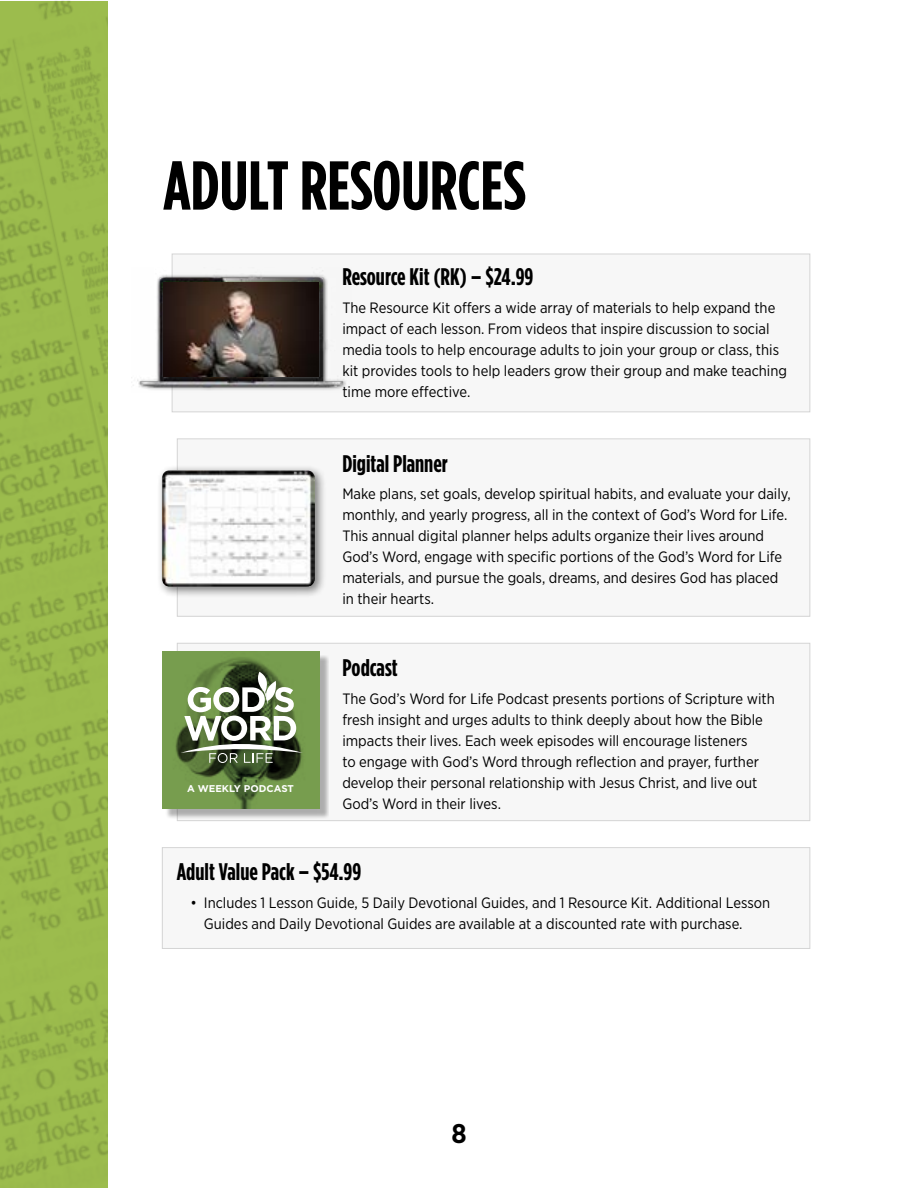
<style>
.page{position:relative;width:918px;height:1188px;background:#fff}
.page>*{position:absolute;margin:0;border:0;box-sizing:border-box;transform-origin:0 0}
.t1{font:700 69px "Gotham Condensed";color:#000}
.t2{font:700 27px "Gotham Narrow";color:#000}
.t3{font:700 24px "Gotham Condensed";color:#000}
.t4{font:15px/21px "Gotham Narrow";color:#000}
.t5{font:700 9.75px "Gotham";color:#fff}
</style>
<div class="page">
<div style="left:172px;top:254px;width:638px;height:158px;background:#f7f7f7"></div>
<div style="left:177px;top:643px;width:633px;height:178px;background:#f7f7f7"></div>
<div style="left:162px;top:848px;width:648px;height:100px;background:#f7f7f7"></div>
<div style="left:177px;top:439px;width:633px;height:177px;background:#f7f7f7"></div>
<svg style="left:0;top:1px;width:108px;height:1187px;fill:#9aba4c"></svg>
<div style="left:166px;top:655px;width:163px;height:164px;background:#000;opacity:.3"></div>
<svg style="left:162px;top:652px;width:157px;height:157px;fill:#779d4e"></svg>
<svg style="left:181px;top:672px;width:122px;height:91px"></svg>
<div style="left:157px;top:465px;width:169px;height:133px;background:#000;opacity:.5"></div>
<img style="left:162px;top:470px;width:153px;height:117px">
<img style="left:133px;top:268px;width:213px;height:125px">
<div style="left:161px;top:279px;width:165px;height:105px;background:#000;opacity:.5"></div>
<img style="left:164px;top:282px;width:154px;height:95px">
<h1 class="t1" style="left:163px;top:145px;width:364px">ADULT RESOURCES</h1>
<h3 class="t3" style="left:342px;top:262px;width:193px">Resource Kit (RK) – $24.99</h3>
<p class="t4" style="left:342px;top:297px;width:446px">The Resource Kit offers a wide array of materials to help expand the impact of each lesson. From videos that inspire discussion to social media tools to help encourage adults to join your group or class, this kit provides tools to help leaders grow their group and make teaching time more effective.</p>
<p class="t5" style="left:187px;top:782px;width:108px">A WEEKLY PODCAST</p>
<h3 class="t3" style="left:342px;top:449px;width:107px">Digital Planner</h3>
<p class="t4" style="left:342px;top:483px;width:450px">Make plans, set goals, develop spiritual habits, and evaluate your daily, monthly, and yearly progress, all in the context of God’s Word for Life.<br>This annual digital planner helps adults organize their lives around God’s Word, engage with specific portions of the God’s Word for Life materials, and pursue the goals, dreams, and desires God has placed in their hearts.</p>
<h3 class="t3" style="left:342px;top:654px;width:57px">Podcast</h3>
<p class="t4" style="left:342px;top:688px;width:434px">The God’s Word for Life Podcast presents portions of Scripture with fresh insight and urges adults to think deeply about how the Bible impacts their lives. Each week episodes will encourage listeners<br>to engage with God’s Word through reflection and prayer, further develop their personal relationship with Jesus Christ, and live out God’s Word in their lives.</p>
<h3 class="t3" style="left:177px;top:858px;width:186px">Adult Value Pack – $54.99</h3>
<p class="t4" style="left:204px;top:892px;width:568px;text-indent:-14px">• Includes 1 Lesson Guide, 5 Daily Devotional Guides, and 1 Resource Kit. Additional Lesson<br>Guides and Daily Devotional Guides are available at a discounted rate with purchase.</p>
<h2 class="t2" style="left:451px;top:1116px;width:17px">8</h2>
</div>
